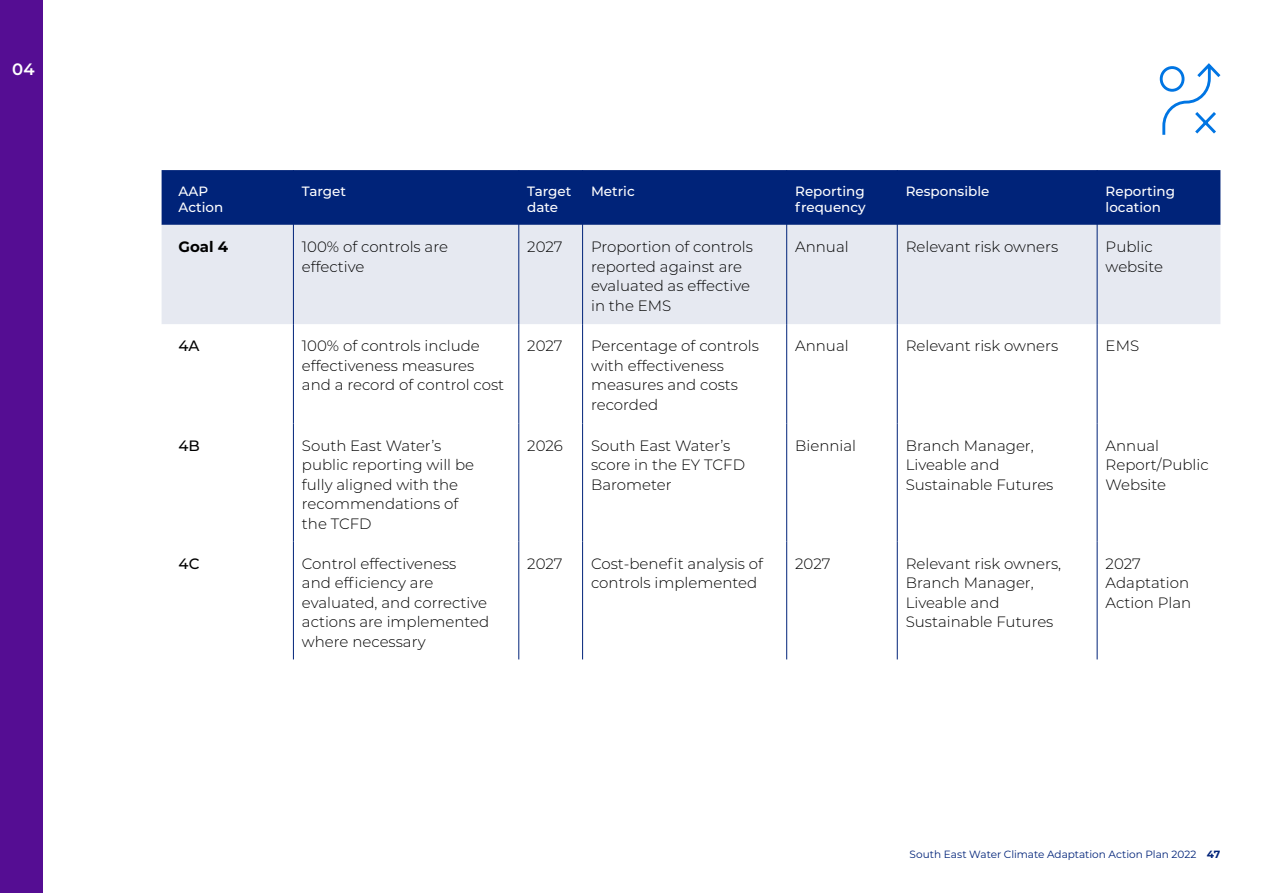
<style>
.page{position:relative;width:1263px;height:893px;background:#fff}
.page>*{position:absolute;margin:0;border:0;box-sizing:border-box;transform-origin:0 0}
.t1{font:600 16.5px "Montserrat";color:#fff}
.t2{font:300 15px/19.5px "Montserrat";color:#000}
.t3{font:500 15px "Montserrat";color:#000}
.t4{font:700 15px "Montserrat";color:#000}
.t5{font:500 13.5px/16.2px "Montserrat";color:#fff}
.t6{font:10.5px "Montserrat";color:#002379}
.s1{font-weight:700}
</style>
<div class="page">
<div style="left:0;top:0;width:43px;height:893px;background:#550d93"></div>
<div style="left:162px;top:170px;width:1058px;height:55px;background:#002379"></div>
<div style="left:162px;top:225px;width:1058px;height:99px;background:#e6e9f1"></div>
<hr style="left:293px;top:170px;width:1px;height:55px;background:#002379">
<hr style="left:518px;top:170px;width:1px;height:55px;background:#002379">
<hr style="left:582px;top:170px;width:1px;height:55px;background:#002379">
<hr style="left:786px;top:170px;width:1px;height:55px;background:#002379">
<hr style="left:897px;top:170px;width:1px;height:55px;background:#002379">
<hr style="left:1097px;top:170px;width:1px;height:55px;background:#002379">
<hr style="left:293px;top:225px;width:1px;height:99px;background:#002379">
<hr style="left:518px;top:225px;width:1px;height:99px;background:#002379">
<hr style="left:582px;top:225px;width:1px;height:99px;background:#002379">
<hr style="left:786px;top:225px;width:1px;height:99px;background:#002379">
<hr style="left:897px;top:225px;width:1px;height:99px;background:#002379">
<hr style="left:1097px;top:225px;width:1px;height:99px;background:#002379">
<hr style="left:293px;top:324px;width:1px;height:99px;background:#002379">
<hr style="left:518px;top:324px;width:1px;height:99px;background:#002379">
<hr style="left:582px;top:324px;width:1px;height:99px;background:#002379">
<hr style="left:786px;top:324px;width:1px;height:99px;background:#002379">
<hr style="left:897px;top:324px;width:1px;height:99px;background:#002379">
<hr style="left:1097px;top:324px;width:1px;height:99px;background:#002379">
<hr style="left:293px;top:423px;width:1px;height:118px;background:#002379">
<hr style="left:518px;top:423px;width:1px;height:118px;background:#002379">
<hr style="left:582px;top:423px;width:1px;height:118px;background:#002379">
<hr style="left:786px;top:423px;width:1px;height:118px;background:#002379">
<hr style="left:897px;top:423px;width:1px;height:118px;background:#002379">
<hr style="left:1097px;top:423px;width:1px;height:118px;background:#002379">
<hr style="left:293px;top:541px;width:1px;height:118px;background:#002379">
<hr style="left:518px;top:541px;width:1px;height:118px;background:#002379">
<hr style="left:582px;top:541px;width:1px;height:118px;background:#002379">
<hr style="left:786px;top:541px;width:1px;height:118px;background:#002379">
<hr style="left:897px;top:541px;width:1px;height:118px;background:#002379">
<hr style="left:1097px;top:541px;width:1px;height:118px;background:#002379">
<svg style="left:1159px;top:63px;width:62px;height:72px"></svg>
<p class="t1" style="left:12px;top:58px;width:24px">04</p>
<p class="t5" style="left:179px;top:182px;width:46px">AAP<br>Action</p>
<p class="t5" style="left:302px;top:182px;width:46px">Target</p>
<p class="t5" style="left:527px;top:182px;width:46px">Target date</p>
<p class="t5" style="left:591px;top:182px;width:45px">Metric</p>
<p class="t5" style="left:795px;top:182px;width:72px">Reporting frequency</p>
<p class="t5" style="left:906px;top:182px;width:85px">Responsible</p>
<p class="t5" style="left:1106px;top:182px;width:71px">Reporting location</p>
<p class="t4" style="left:179px;top:236px;width:51px">Goal 4</p>
<p class="t2" style="left:302px;top:237px;width:148px">100% of controls are effective</p>
<p class="t2" style="left:527px;top:237px;width:37px">2027</p>
<p class="t2" style="left:591px;top:237px;width:163px">Proportion of controls reported against are evaluated as effective in the EMS</p>
<p class="t2" style="left:795px;top:237px;width:55px">Annual</p>
<p class="t2" style="left:906px;top:237px;width:154px">Relevant risk owners</p>
<p class="t2" style="left:1106px;top:237px;width:59px">Public website</p>
<p class="t3" style="left:179px;top:336px;width:23px">4A</p>
<p class="t2" style="left:302px;top:336px;width:204px">100% of controls include effectiveness measures and a record of control cost</p>
<p class="t2" style="left:527px;top:336px;width:37px">2027</p>
<p class="t2" style="left:591px;top:336px;width:169px">Percentage of controls with effectiveness measures and costs recorded</p>
<p class="t2" style="left:795px;top:336px;width:55px">Annual</p>
<p class="t2" style="left:906px;top:336px;width:154px">Relevant risk owners</p>
<p class="t2" style="left:1106px;top:336px;width:35px">EMS</p>
<p class="t3" style="left:179px;top:435px;width:23px">4B</p>
<p class="t2" style="left:302px;top:435px;width:174px">South East Water’s public reporting will be fully aligned with the recommendations of the TCFD</p>
<p class="t2" style="left:527px;top:435px;width:37px">2026</p>
<p class="t2" style="left:591px;top:435px;width:155px">South East Water’s score in the EY TCFD<br>Barometer</p>
<p class="t2" style="left:795px;top:435px;width:62px">Biennial</p>
<p class="t2" style="left:906px;top:435px;width:149px">Branch Manager,<br>Liveable and<br>Sustainable Futures</p>
<p class="t2" style="left:1106px;top:435px;width:105px">Annual<br>Report/Public<br>Website</p>
<p class="t3" style="left:179px;top:553px;width:23px">4C</p>
<p class="t2" style="left:302px;top:553px;width:189px">Control effectiveness<br>and efficiency are evaluated, and corrective actions are implemented where necessary</p>
<p class="t2" style="left:527px;top:553px;width:37px">2027</p>
<p class="t2" style="left:591px;top:553px;width:174px">Cost-benefit analysis of controls implemented</p>
<p class="t2" style="left:795px;top:553px;width:37px">2027</p>
<p class="t2" style="left:906px;top:553px;width:157px">Relevant risk owners,<br>Branch Manager,<br>Liveable and<br>Sustainable Futures</p>
<p class="t2" style="left:1106px;top:553px;width:87px">2027<br>Adaptation<br>Action Plan</p>
<p class="t6" style="left:910px;top:847px;width:312px">South East Water Climate Adaptation Action Plan 2022 <span class="s1">47</span></p>
</div>
